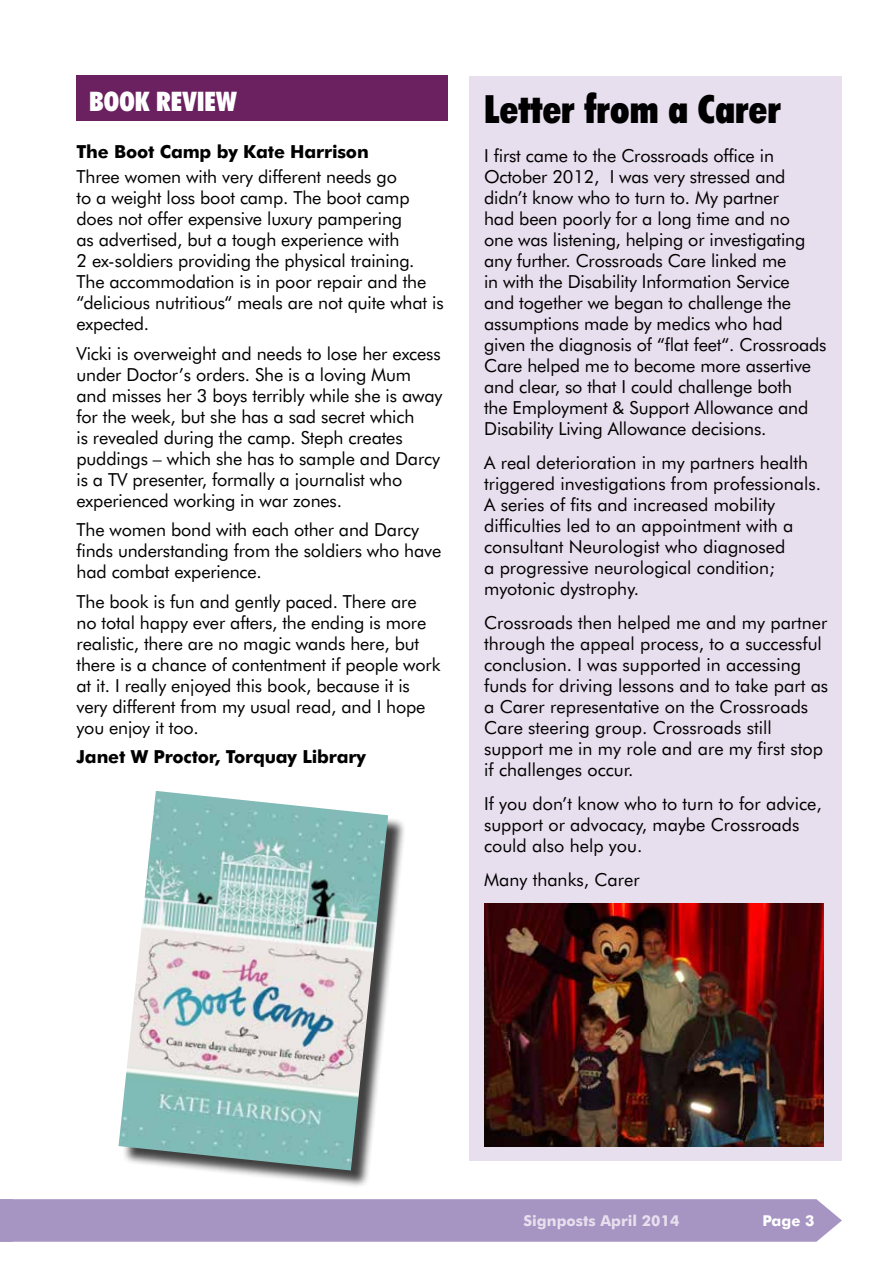
<style>
.page{position:relative;width:893px;height:1263px;background:#fff}
.page>*{position:absolute;margin:0;border:0;box-sizing:border-box;transform-origin:0 0}
.t1{font:900 condensed 39px "Futura BT";color:#000}
.t2{font:900 condensed 27px "Futura BT";color:#fff}
.t3{font:18px/21px "Futura BT";letter-spacing:-.01em;color:#000}
.t4{font:700 18px "Futura BT";letter-spacing:-.01em;color:#000}
.t5{font:700 15px "Futura BT";color:#e8dfee}
.t6{font:700 15px "Futura BT";color:#fff}
</style>
<div class="page">
<div style="left:0;top:1199px;width:842px;height:43px;background:#a694c2"></div>
<div style="left:77px;top:75px;width:371px;height:46px;background:#6b205f"></div>
<div style="left:470px;top:77px;width:372px;height:1084px;background:#e8dfee"></div>
<div style="left:121px;top:794px;width:285px;height:394px;background:#000;opacity:.75"></div>
<img style="left:119px;top:791px;width:269px;height:379px">
<img style="left:485px;top:903px;width:339px;height:243px">
<h2 class="t2" style="left:89px;top:85px;width:149px">BOOK REVIEW</h2>
<p class="t4" style="left:77px;top:140px;width:294px">The Boot Camp by Kate Harrison</p>
<p class="t3" style="left:77px;top:166px;width:369px">Three women with very different needs go<br>to a weight loss boot camp. The boot camp does not offer expensive luxury pampering<br>as advertised, but a tough experience with<br>2 ex-soldiers providing the physical training.<br>The accommodation is in poor repair and the “delicious nutritious“ meals are not quite what is expected.</p>
<p class="t3" style="left:77px;top:342px;width:367px">Vicki is overweight and needs to lose her excess under Doctor’s orders. She is a loving Mum and misses her 3 boys terribly while she is away for the week, but she has a sad secret which<br>is revealed during the camp. Steph creates puddings – which she has to sample and Darcy is a TV presenter, formally a journalist who experienced working in war zones.</p>
<p class="t3" style="left:77px;top:519px;width:366px">The women bond with each other and Darcy finds understanding from the soldiers who have had combat experience.</p>
<p class="t3" style="left:77px;top:591px;width:366px">The book is fun and gently paced. There are no total happy ever afters, the ending is more realistic, there are no magic wands here, but there is a chance of contentment if people work at it. I really enjoyed this book, because it is very different from my usual read, and I hope you enjoy it too.</p>
<p class="t4" style="left:77px;top:746px;width:291px">Janet W Proctor, Torquay Library</p>
<h1 class="t1" style="left:484px;top:85px;width:298px">Letter from a Carer</h1>
<p class="t3" style="left:484px;top:145px;width:344px">I first came to the Crossroads office in October 2012, I was very stressed and didn’t know who to turn to. My partner<br>had been poorly for a long time and no<br>one was listening, helping or investigating any further. Crossroads Care linked me<br>in with the Disability Information Service<br>and together we began to challenge the assumptions made by medics who had given the diagnosis of “flat feet“. Crossroads Care helped me to become more assertive and clear, so that I could challenge both<br>the Employment &amp; Support Allowance and Disability Living Allowance decisions.</p>
<p class="t3" style="left:484px;top:452px;width:335px">A real deterioration in my partners health triggered investigations from professionals.<br>A series of fits and increased mobility difficulties led to an appointment with a consultant Neurologist who diagnosed<br>a progressive neurological condition; myotonic dystrophy.</p>
<p class="t3" style="left:484px;top:612px;width:346px">Crossroads then helped me and my partner through the appeal process, to a successful conclusion. I was supported in accessing funds for driving lessons and to take part as a Carer representative on the Crossroads Care steering group. Crossroads still support me in my role and are my first stop if challenges occur.</p>
<p class="t3" style="left:484px;top:793px;width:339px">If you don’t know who to turn to for advice, support or advocacy, maybe Crossroads could also help you.</p>
<p class="t3" style="left:484px;top:868px;width:157px">Many thanks, Carer</p>
<p class="t5" style="left:524px;top:1212px;width:157px">Signposts April 2014</p>
<p class="t6" style="left:762px;top:1212px;width:54px">Page 3</p>
</div>
